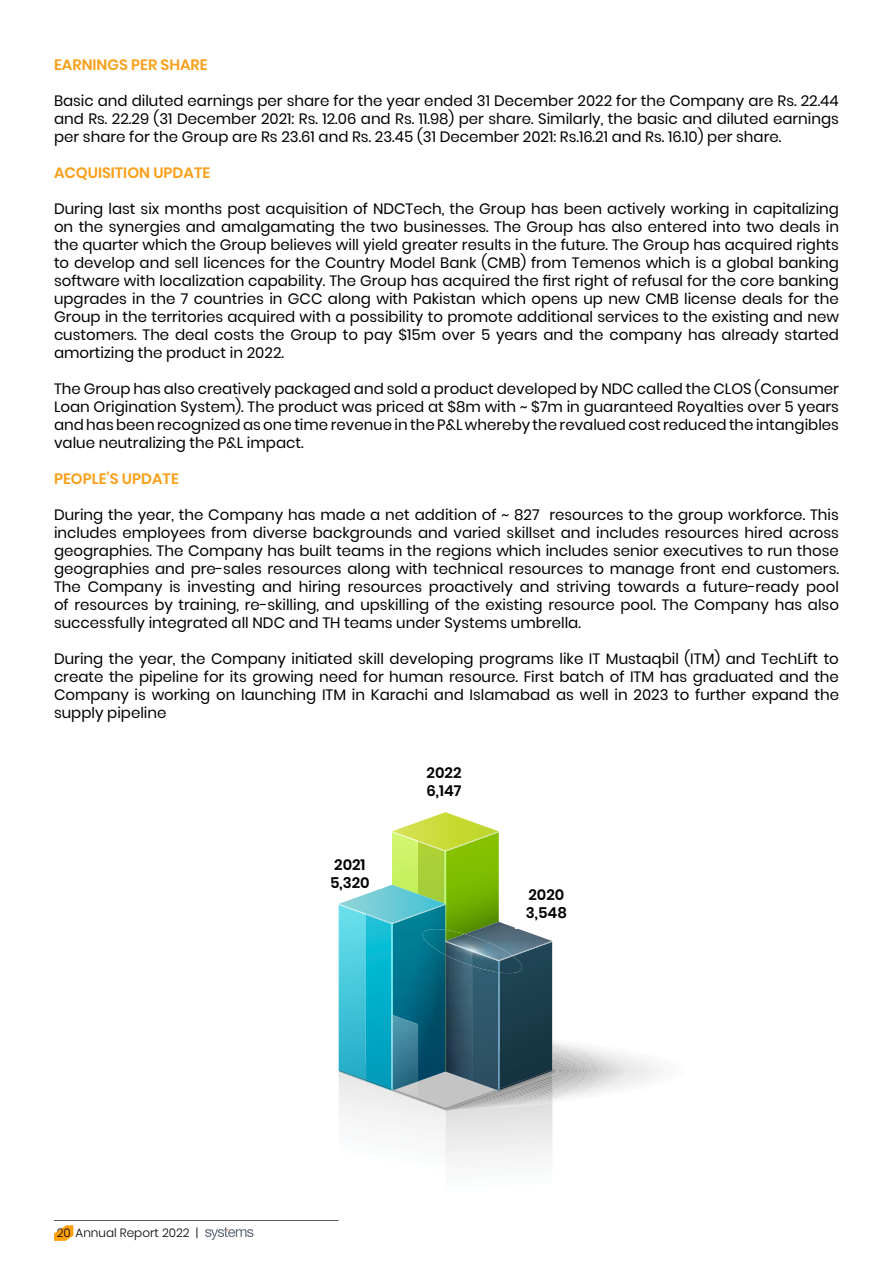
<style>
.page{position:relative;width:893px;height:1263px;background:#fff}
.page>*{position:absolute;margin:0;border:0;box-sizing:border-box;transform-origin:0 0}
.t1{font:600 15.6px/15.5px "Poppins";color:#221f1f}
.t2{font:15px/18px "Poppins";color:#000;text-align:justify}
.t3{font:600 15px "Poppins";color:#f9a01b}
.t4{font:600 15px/18px "Poppins";color:#000}
.t5{font:300 12px "Poppins";color:#000}
</style>
<div class="page">
<hr style="left:54px;top:1220px;width:357px;height:1px;background:#59595b">
<svg style="left:54px;top:1225px;width:19px;height:16px"></svg>
<svg style="left:205px;top:1227px;width:48px;height:13px"></svg>
<svg style="left:339px;top:812px;width:320px;height:409px"></svg>
<div style="left:516px;top:880px;width:66px;height:49px;background:#fff"></div>
<div style="left:315px;top:840px;width:66px;height:49px;background:#fff"></div>
<p class="t3" style="left:54px;top:56px;width:155px">EARNINGS PER SHARE</p>
<p class="t2" style="left:54px;top:92px;width:786px">Basic and diluted earnings per share for the year ended 31 December 2022 for the Company are Rs. 22.44 and Rs. 22.29 (31 December 2021: Rs. 12.06 and Rs. 11.98) per share. Similarly, the basic and diluted earnings per share for the Group are Rs 23.61 and Rs. 23.45 (31 December 2021: Rs.16.21 and Rs. 16.10) per share.</p>
<p class="t3" style="left:54px;top:164px;width:158px">ACQUISITION UPDATE</p>
<p class="t2" style="left:54px;top:200px;width:786px">During last six months post acquisition of NDCTech, the Group has been actively working in capitalizing on the synergies and amalgamating the two businesses. The Group has also entered into two deals in the quarter which the Group believes will yield greater results in the future. The Group has acquired rights to develop and sell licences for the Country Model Bank (CMB) from Temenos which is a global banking software with localization capability. The Group has acquired the first right of refusal for the core banking upgrades in the 7 countries in GCC along with Pakistan which opens up new CMB license deals for the Group in the territories acquired with a possibility to promote additional services to the existing and new customers. The deal costs the Group to pay $15m over 5 years and the company has already started amortizing the product in 2022.</p>
<p class="t2" style="left:54px;top:380px;width:786px">The Group has also creatively packaged and sold a product developed by NDC called the CLOS (Consumer Loan Origination System). The product was priced at $8m with ~ $7m in guaranteed Royalties over 5 years and has been recognized as one time revenue in the P&amp;L whereby the revalued cost reduced the intangibles value neutralizing the P&amp;L impact.</p>
<p class="t3" style="left:54px;top:470px;width:126px">PEOPLE’S UPDATE</p>
<p class="t2" style="left:54px;top:506px;width:786px">During the year, the Company has made a net addition of ~ 827 resources to the group workforce. This includes employees from diverse backgrounds and varied skillset and includes resources hired across geographies. The Company has built teams in the regions which includes senior executives to run those geographies and pre-sales resources along with technical resources to manage front end customers.<br>The Company is investing and hiring resources proactively and striving towards a future-ready pool of resources by training, re-skilling, and upskilling of the existing resource pool. The Company has also successfully integrated all NDC and TH teams under Systems umbrella.</p>
<p class="t2" style="left:54px;top:650px;width:787px">During the year, the Company initiated skill developing programs like IT Mustaqbil (ITM) and TechLift to create the pipeline for its growing need for human resource. First batch of ITM has graduated and the Company is working on launching ITM in Karachi and Islamabad as well in 2023 to further expand the supply pipeline</p>
<p class="t5" style="left:57px;top:1225px;width:143px">20 Annual Report 2022 |</p>
<p class="t4" style="left:330px;top:856px;width:41px">2021<br>5,320</p>
<p class="t1" style="left:330px;top:860px;width:43px">2019<br>3,360</p>
<p class="t4" style="left:426px;top:763px;width:36px">2022<br>6,147</p>
<p class="t1" style="left:427px;top:772px;width:44px;line-height:15.9px">2020<br>3,548</p>
<p class="t4" style="left:526px;top:886px;width:43px">2020<br>3,548</p>
<p class="t1" style="left:515px;top:898px;width:42px">2021<br>5,320</p>
</div>
